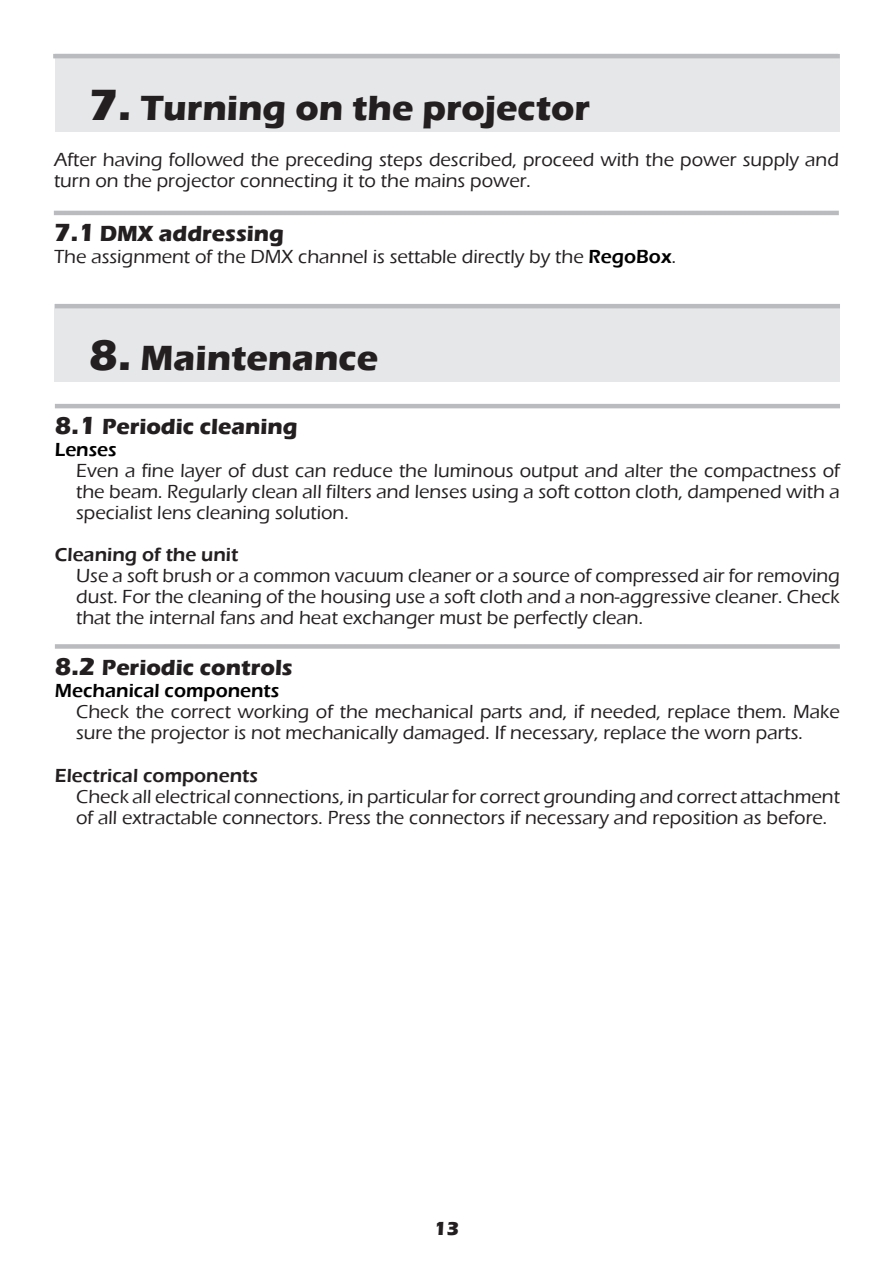
<style>
.page{position:relative;width:893px;height:1263px;background:#fff}
.page>*{position:absolute;margin:0;border:0;box-sizing:border-box;transform-origin:0 0}
.t1{font:700 36px "Eras ITC";color:#231f20}
.t2{font:700 22.5px "Eras ITC";color:#231f20}
.t3{font:500 19.5px/21px "Eras ITC";color:#231f20}
.t4{font:600 19.5px "Eras ITC";color:#231f20}
.t5{font:600 19.5px "Eras ITC";color:#000}
.t6{font:700 19.5px "Eras ITC";color:#231f20}
.s1{font-size:45px}
.s2{font-size:25.5px}
.s3{font-weight:600;color:#000}
</style>
<div class="page">
<div style="left:55px;top:54px;width:785px;height:78px;background:#e6e7e9"></div>
<hr style="left:55px;top:54px;width:785px;height:4px;background:#babbbe">
<hr style="left:54px;top:211px;width:785px;height:4px;background:#babbbe">
<div style="left:55px;top:304px;width:785px;height:78px;background:#e6e7e9"></div>
<hr style="left:55px;top:304px;width:785px;height:4px;background:#babbbe">
<div style="left:55px;top:644px;width:785px;height:5px;background:#babbbe"></div>
<hr style="left:55px;top:404px;width:785px;height:4px;background:#babbbe">
<h1 class="t1" style="left:89px;top:87px;width:502px"><span class="s1">7.</span> Turning on the projector</h1>
<p class="t3" style="left:54px;top:149px;width:786px">After having followed the preceding steps described, proceed with the power supply and turn on the projector connecting it to the mains power.</p>
<p class="t2" style="left:54px;top:220px;width:231px"><span class="s2">7.1</span> DMX addressing</p>
<p class="t3" style="left:54px;top:247px;width:624px">The assignment of the DMX channel is settable directly by the <span class="s3">RegoBox</span>.</p>
<h1 class="t1" style="left:89px;top:337px;width:291px"><span class="s1">8.</span> Maintenance</h1>
<p class="t2" style="left:55px;top:413px;width:244px"><span class="s2">8.1</span> Periodic cleaning</p>
<p class="t5" style="left:55px;top:438px;width:63px">Lenses</p>
<p class="t3" style="left:76px;top:460px;width:765px;text-align:justify">Even a fine layer of dust can reduce the luminous output and alter the compactness of the beam. Regularly clean all filters and lenses using a soft cotton cloth, dampened with a specialist lens cleaning solution.</p>
<p class="t4" style="left:55px;top:544px;width:185px">Cleaning of the unit</p>
<p class="t3" style="left:76px;top:565px;width:765px;text-align:justify">Use a soft brush or a common vacuum cleaner or a source of compressed air for removing dust. For the cleaning of the housing use a soft cloth and a non-aggressive cleaner. Check that the internal fans and heat exchanger must be perfectly clean.</p>
<p class="t2" style="left:55px;top:654px;width:239px"><span class="s2">8.2</span> Periodic controls</p>
<p class="t5" style="left:55px;top:680px;width:226px">Mechanical components</p>
<p class="t3" style="left:76px;top:702px;width:765px">Check the correct working of the mechanical parts and, if needed, replace them. Make sure the projector is not mechanically damaged. If necessary, replace the worn parts.</p>
<p class="t4" style="left:55px;top:764px;width:205px">Electrical components</p>
<p class="t3" style="left:76px;top:786px;width:765px">Check all electrical connections, in particular for correct grounding and correct attachment of all extractable connectors. Press the connectors if necessary and reposition as before.</p>
<p class="t6" style="left:434px;top:1217px;width:27px">13</p>
</div>
